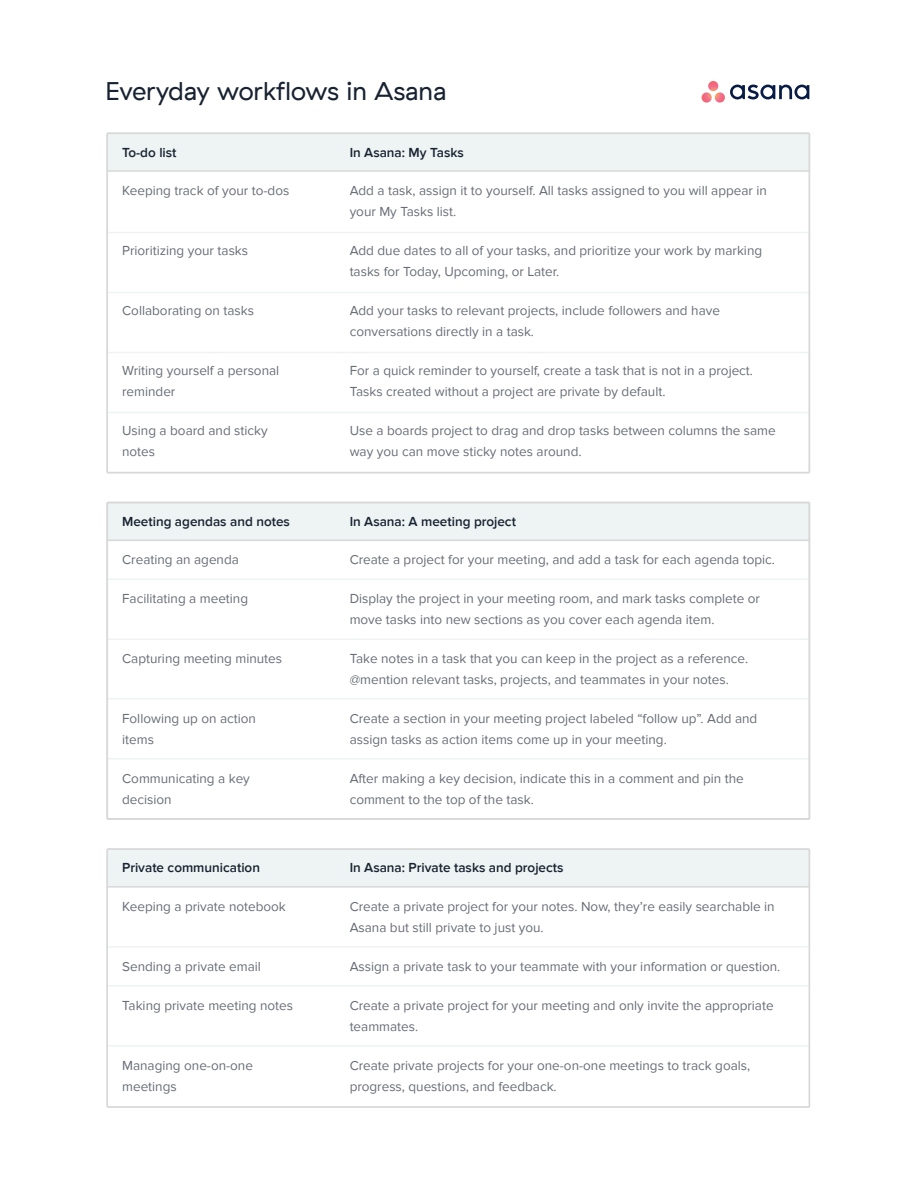
<style>
.page{position:relative;width:918px;height:1188px;background:#fff}
.page>*{position:absolute;margin:0;border:0;box-sizing:border-box;transform-origin:0 0}
.t1{font:25.5px "GT Haptik";color:#182230}
.t2{font:13.5px/21px "Proxima Nova";color:#686c76}
.t3{font:600 13.5px "Proxima Nova";color:#182230}
</style>
<div class="page">
<svg style="left:702px;top:81px;width:107px;height:22px"></svg>
<hr style="left:107px;top:946px;width:702px;height:2px;background:#eef3f3">
<hr style="left:107px;top:985px;width:702px;height:2px;background:#eef3f3">
<hr style="left:107px;top:1045px;width:702px;height:2px;background:#eef3f3">
<div style="left:109px;top:851px;width:698px;height:35px;background:#eef3f3"></div>
<div style="left:106px;top:848px;width:704px;height:260px;border:2px solid #d8d8d8"></div>
<hr style="left:107px;top:886px;width:702px;height:2px;background:#d8d8d8">
<hr style="left:107px;top:232px;width:702px;height:1px;background:#eef3f3">
<hr style="left:107px;top:292px;width:702px;height:1px;background:#eef3f3">
<hr style="left:107px;top:352px;width:702px;height:1px;background:#eef3f3">
<hr style="left:107px;top:412px;width:702px;height:1px;background:#eef3f3">
<div style="left:107px;top:133px;width:702px;height:38px;background:#eef3f3"></div>
<div style="left:106px;top:132px;width:704px;height:342px;border:2px solid #d8d8d8"></div>
<hr style="left:107px;top:170px;width:702px;height:2px;background:#d8d8d8">
<hr style="left:107px;top:579px;width:702px;height:1px;background:#eef3f3">
<hr style="left:107px;top:639px;width:702px;height:1px;background:#eef3f3">
<hr style="left:107px;top:698px;width:702px;height:1px;background:#eef3f3">
<hr style="left:107px;top:758px;width:702px;height:1px;background:#eef3f3">
<div style="left:109px;top:505px;width:698px;height:35px;background:#eef3f3"></div>
<div style="left:106px;top:502px;width:704px;height:318px;border:2px solid #d8d8d8"></div>
<hr style="left:107px;top:540px;width:702px;height:1px;background:#d8d8d8">
<h1 class="t1" style="left:106px;top:76px;width:342px">Everyday workflows in Asana</h1>
<p class="t3" style="left:122px;top:144px;width:56px">To-do list</p>
<p class="t3" style="left:350px;top:144px;width:116px">In Asana: My Tasks</p>
<p class="t2" style="left:350px;top:180px;width:419px">Add a task, assign it to yourself. All tasks assigned to you will appear in your My Tasks list.</p>
<p class="t2" style="left:350px;top:240px;width:414px">Add due dates to all of your tasks, and prioritize your work by marking tasks for Today, Upcoming, or Later.</p>
<p class="t2" style="left:350px;top:300px;width:372px">Add your tasks to relevant projects, include followers and have conversations directly in a task.</p>
<p class="t2" style="left:350px;top:360px;width:405px">For a quick reminder to yourself, create a task that is not in a project.<br>Tasks created without a project are private by default.</p>
<p class="t2" style="left:350px;top:420px;width:428px">Use a boards project to drag and drop tasks between columns the same way you can move sticky notes around.</p>
<p class="t2" style="left:122px;top:180px;width:169px">Keeping track of your to-dos</p>
<p class="t2" style="left:122px;top:240px;width:128px">Prioritizing your tasks</p>
<p class="t2" style="left:122px;top:300px;width:133px">Collaborating on tasks</p>
<p class="t2" style="left:122px;top:360px;width:159px">Writing yourself a personal reminder</p>
<p class="t2" style="left:122px;top:420px;width:147px">Using a board and sticky notes</p>
<p class="t3" style="left:122px;top:514px;width:169px">Meeting agendas and notes</p>
<p class="t3" style="left:350px;top:514px;width:168px">In Asana: A meeting project</p>
<p class="t2" style="left:350px;top:550px;width:427px">Create a project for your meeting, and add a task for each agenda topic.</p>
<p class="t2" style="left:350px;top:589px;width:412px">Display the project in your meeting room, and mark tasks complete or move tasks into new sections as you cover each agenda item.</p>
<p class="t2" style="left:350px;top:649px;width:400px">Take notes in a task that you can keep in the project as a reference. @mention relevant tasks, projects, and teammates in your notes.</p>
<p class="t2" style="left:350px;top:709px;width:409px">Create a section in your meeting project labeled “follow up”. Add and assign tasks as action items come up in your meeting.</p>
<p class="t2" style="left:350px;top:769px;width:396px">After making a key decision, indicate this in a comment and pin the comment to the top of the task.</p>
<p class="t2" style="left:122px;top:550px;width:118px">Creating an agenda</p>
<p class="t2" style="left:122px;top:589px;width:127px">Facilitating a meeting</p>
<p class="t2" style="left:122px;top:649px;width:161px">Capturing meeting minutes</p>
<p class="t2" style="left:122px;top:709px;width:135px">Following up on action items</p>
<p class="t2" style="left:122px;top:769px;width:129px">Communicating a key decision</p>
<p class="t3" style="left:122px;top:860px;width:139px">Private communication</p>
<p class="t3" style="left:350px;top:860px;width:215px">In Asana: Private tasks and projects</p>
<p class="t2" style="left:350px;top:896px;width:427px">Create a private project for your notes. Now, they’re easily searchable in<br>Asana but still private to just you.</p>
<p class="t2" style="left:350px;top:956px;width:432px">Assign a private task to your teammate with your information or question.</p>
<p class="t2" style="left:350px;top:995px;width:426px">Create a private project for your meeting and only invite the appropriate teammates.</p>
<p class="t2" style="left:350px;top:1055px;width:402px">Create private projects for your one-on-one meetings to track goals, progress, questions, and feedback.</p>
<p class="t2" style="left:122px;top:896px;width:165px">Keeping a private notebook</p>
<p class="t2" style="left:122px;top:956px;width:140px">Sending a private email</p>
<p class="t2" style="left:122px;top:995px;width:172px">Taking private meeting notes</p>
<p class="t2" style="left:122px;top:1055px;width:132px">Managing one-on-one meetings</p>
</div>
